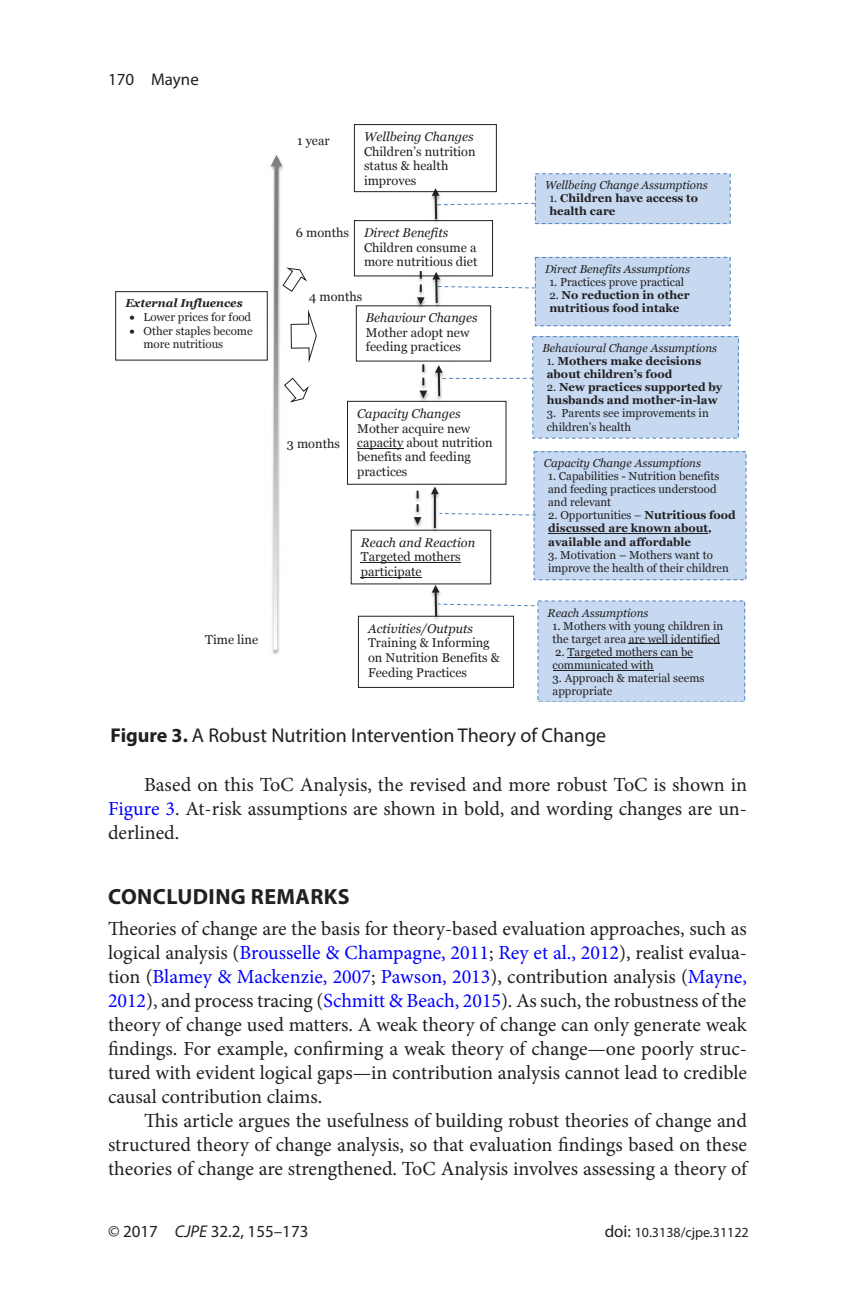
<style>
.page{position:relative;width:864px;height:1296px;background:#fff}
.page>*{position:absolute;margin:0;border:0;box-sizing:border-box;transform-origin:0 0}
.t1{font:700 22px "Myriad Pro";letter-spacing:.02em;color:#231f20}
.t2{font:20px/24px "Minion Pro";letter-spacing:-.005em;color:#231f20;text-align:justify}
.t3{font:20px "Myriad Pro";color:#231f20}
.t4{font:17px "Myriad Pro";color:#231f20}
.t5{font:14px "Myriad Pro";color:#231f20}
.t6{font:12.8px/14.6px "Georgia";color:#231f20}
.t7{font:italic 12.8px "Georgia";letter-spacing:.005em;color:#231f20}
.t8{font:11.6px/13px "Georgia";color:#231f20}
.t9{font:700 11.6px/13.2px "Georgia";letter-spacing:.005em;color:#231f20}
.t10{font:italic 11.6px "Georgia";color:#231f20}
.t11{font:italic 700 11.6px "Georgia";letter-spacing:.005em;color:#231f20}
.s1{font-weight:400}
.s2{font-style:italic}
.s3{font-weight:700}
.s4{color:#00f}
.s5{font-size:17px}
</style>
<div class="page">
<svg style="left:450px;top:202px;width:85px;height:4px"></svg>
<div style="left:356px;top:305px;width:135px;height:57px;border:1px solid #231f20"></div>
<img style="left:357px;top:311px;width:133px;height:45px">
<div style="left:115px;top:291px;width:153px;height:70px;border:1px solid #231f20"></div>
<img style="left:116px;top:297px;width:151px;height:58px">
<svg style="left:271px;top:155px;width:46px;height:495px"></svg>
<div style="left:347px;top:401px;width:159px;height:84px;border:1px solid #231f20"></div>
<img style="left:348px;top:406px;width:157px;height:73px">
<hr style="left:357px;top:448px;width:46px;height:1px;background:#231f20">
<hr style="left:361px;top:562px;width:100px;height:1px;background:#231f20">
<hr style="left:361px;top:577px;width:61px;height:1px;background:#231f20">
<div style="left:354px;top:220px;width:139px;height:56px;border:1px solid #231f20"></div>
<img style="left:355px;top:226px;width:137px;height:45px">
<svg style="left:448px;top:286px;width:87px;height:3px"></svg>
<div style="left:534px;top:452px;width:212px;height:128px;background:#c6d9f1"></div>
<div style="left:534px;top:451px;width:213px;height:129px;border:1px dashed #4f81bd"></div>
<img style="left:535px;top:457px;width:211px;height:118px">
<hr style="left:548px;top:534px;width:160px;height:1px;background:#231f20">
<svg style="left:447px;top:512px;width:90px;height:4px"></svg>
<div style="left:538px;top:601px;width:207px;height:101px;background:#c6d9f1"></div>
<img style="left:538px;top:609px;width:182px;height:88px">
<hr style="left:629px;top:644px;width:91px;height:1px;background:#231f20">
<hr style="left:568px;top:657px;width:125px;height:1px;background:#231f20">
<hr style="left:553px;top:670px;width:100px;height:1px;background:#231f20">
<div style="left:354px;top:124px;width:143px;height:68px;border:1px solid #231f20"></div>
<img style="left:355px;top:130px;width:141px;height:57px">
<div style="left:358px;top:616px;width:156px;height:72px;border:1px solid #231f20"></div>
<img style="left:359px;top:621px;width:154px;height:61px">
<img style="left:424px;top:178px;width:24px;height:45px">
<hr style="left:435px;top:195px;width:2px;height:24px;background:#231f20">
<svg style="left:432px;top:188px;width:8px;height:8px"></svg>
<img style="left:424px;top:583px;width:24px;height:39px">
<hr style="left:435px;top:591px;width:2px;height:25px;background:#231f20">
<svg style="left:432px;top:585px;width:8px;height:8px"></svg>
<img style="left:424px;top:262px;width:24px;height:45px">
<hr style="left:435px;top:278px;width:3px;height:25px;background:#231f20">
<svg style="left:433px;top:272px;width:7px;height:8px"></svg>
<img style="left:409px;top:269px;width:24px;height:50px">
<svg style="left:417px;top:271px;width:8px;height:34px"></svg>
<img style="left:427px;top:355px;width:24px;height:48px">
<hr style="left:438px;top:371px;width:2px;height:25px;background:#231f20">
<svg style="left:435px;top:365px;width:97px;height:14px"></svg>
<img style="left:411px;top:362px;width:24px;height:50px">
<svg style="left:420px;top:364px;width:7px;height:34px"></svg>
<img style="left:423px;top:477px;width:24px;height:55px">
<hr style="left:434px;top:493px;width:2px;height:35px;background:#231f20">
<svg style="left:431px;top:486px;width:8px;height:8px"></svg>
<img style="left:406px;top:488px;width:24px;height:44px">
<svg style="left:414px;top:491px;width:7px;height:34px"></svg>
<svg style="left:437px;top:603px;width:98px;height:4px"></svg>
<div style="left:533px;top:337px;width:205px;height:101px;background:#c6d9f1"></div>
<div style="left:532px;top:336px;width:207px;height:103px;border:1px dashed #4f81bd"></div>
<img style="left:533px;top:342px;width:205px;height:91px">
<div style="left:535px;top:257px;width:195px;height:69px;background:#c6d9f1"></div>
<div style="left:535px;top:257px;width:196px;height:69px;border:1px dashed #4f81bd"></div>
<img style="left:536px;top:262px;width:194px;height:59px">
<div style="left:535px;top:174px;width:195px;height:50px;background:#c6d9f1"></div>
<div style="left:535px;top:173px;width:196px;height:51px;border:1px dashed #4f81bd"></div>
<img style="left:536px;top:179px;width:194px;height:40px">
<img style="left:278px;top:436px;width:78px;height:17px">
<img style="left:300px;top:289px;width:78px;height:17px">
<img style="left:287px;top:225px;width:78px;height:17px">
<img style="left:353px;top:134px;width:13px;height:17px">
<p class="t4" style="left:108px;top:69px;width:92px">170 Mayne</p>
<p class="t11" style="left:125px;top:296px;width:119px">External Influences</p>
<p class="t8" style="left:130px;top:311px;width:123px">• Lower prices for food</p>
<p class="t8" style="left:143px;top:325px;width:111px;text-indent:-14px">• Other staples become more nutritious</p>
<p class="t6" style="left:205px;top:632px;width:55px">Time line</p>
<p class="t6" style="left:297px;top:134px;width:34px">1 year</p>
<p class="t7" style="left:364px;top:129px;width:111px">Wellbeing Changes</p>
<p class="t6" style="left:364px;top:144px;width:113px">Children’s nutrition status &amp; health improves</p>
<p class="t6" style="left:296px;top:225px;width:55px">6 months</p>
<p class="t7" style="left:364px;top:225px;width:86px">Direct Benefits</p>
<p class="t6" style="left:364px;top:240px;width:115px">Children consume a more nutritious diet</p>
<p class="t6" style="left:309px;top:290px;width:55px">4 months</p>
<p class="t7" style="left:366px;top:310px;width:113px">Behaviour Changes</p>
<p class="t6" style="left:366px;top:326px;width:105px">Mother adopt new feeding practices</p>
<p class="t6" style="left:287px;top:437px;width:55px">3 months</p>
<p class="t7" style="left:357px;top:405px;width:105px">Capacity Changes</p>
<p class="t6" style="left:357px;top:421px;width:137px">Mother acquire new capacity about nutrition benefits and feeding practices</p>
<p class="t7" style="left:361px;top:534px;width:116px">Reach and Reaction</p>
<p class="t6" style="left:361px;top:550px;width:101px">Targeted mothers participate</p>
<p class="t7" style="left:368px;top:620px;width:106px">Activities/Outputs</p>
<p class="t6" style="left:368px;top:636px;width:133px">Training &amp; Informing on Nutrition Benefits &amp;<br>Feeding Practices</p>
<p class="t10" style="left:545px;top:178px;width:164px">Wellbeing Change Assumptions</p>
<p class="t9" style="left:549px;top:192px;width:150px"><span class="s1">1.</span> Children have access to health care</p>
<p class="t10" style="left:545px;top:262px;width:147px">Direct Benefits Assumptions</p>
<p class="t8" style="left:549px;top:276px;width:136px">1. Practices prove practical</p>
<p class="t9" style="left:549px;top:289px;width:142px"><span class="s1">2.</span> No reduction in other nutritious food intake</p>
<p class="t10" style="left:542px;top:341px;width:176px">Behavioural Change Assumptions</p>
<p class="t9" style="left:547px;top:355px;width:156px"><span class="s1">1.</span> Mothers make decisions about children’s food</p>
<p class="t9" style="left:547px;top:381px;width:177px"><span class="s1">2.</span> New practices supported by husbands and mother-in-law</p>
<p class="t8" style="left:547px;top:407px;width:164px">3. Parents see improvements in children’s health</p>
<p class="t10" style="left:544px;top:456px;width:159px">Capacity Change Assumptions</p>
<p class="t8" style="left:548px;top:470px;width:173px">1. Capabilities - Nutrition benefits and feeding practices understood and relevant</p>
<p class="t9" style="left:548px;top:509px;width:189px"><span class="s1">2. Opportunities –</span> Nutritious food discussed are known about<span class="s2">, </span>available and affordable</p>
<p class="t8" style="left:548px;top:548px;width:182px">3. Motivation – Mothers want to improve the health of their children</p>
<p class="t10" style="left:548px;top:605px;width:102px">Reach Assumptions</p>
<p class="t8" style="left:553px;top:619px;width:172px">1. Mothers with young children in the target area are well identified</p>
<p class="t8" style="left:553px;top:646px;width:142px">2<span class="s2">.</span> Targeted mothers can be communicated with</p>
<p class="t8" style="left:553px;top:672px;width:153px">3. Approach &amp; material seems appropriate</p>
<p class="t3" style="left:111px;top:723px;width:497px"><span class="s3">FIGURE 3.</span> A Robust Nutrition Intervention Theory of Change</p>
<p class="t2" style="left:108px;top:772px;width:641px;text-indent:36px">Based on this ToC Analysis, the revised and more robust ToC is shown in <span class="s4">Figure 3</span>. At-risk assumptions are shown in bold, and wording changes are un&shy;derlined.</p>
<p class="t1" style="left:108px;top:882px;width:241px">CONCLUDING REMARKS</p>
<p class="t2" style="left:108px;top:916px;width:640px">Theories of change are the basis for theory-based evaluation approaches, such as logical analysis (<span class="s4">Brousselle &amp; Champagne, 2011</span>; <span class="s4">Rey et al., 2012</span>), realist evalua&shy;tion (<span class="s4">Blamey &amp; Mackenzie, 2007</span>; <span class="s4">Pawson, 2013</span>), contribution analysis (<span class="s4">Mayne, 2012</span>), and process tracing (<span class="s4">Schmitt &amp; Beach, 2015</span>). As such, the robustness of the theory of change used matters. A weak theory of change can only generate weak findings. For example, confirming a weak theory of change—one poorly struc&shy;tured with evident logical gaps—in contribution analysis cannot lead to credible causal contribution claims.</p>
<p class="t2" style="left:108px;top:1108px;width:641px;text-indent:36px">This article argues the usefulness of building robust theories of change and structured theory of change analysis, so that evaluation findings based on these theories of change are strengthened. ToC Analysis involves assessing a theory of</p>
<p class="t4" style="left:108px;top:1221px;width:202px">© 2017 <span class="s2">CJPE</span> 32.2, 155–173</p>
<p class="t5" style="left:605px;top:1224px;width:146px"><span class="s5">doi:</span> 10.3138/cjpe.31122</p>
</div>
